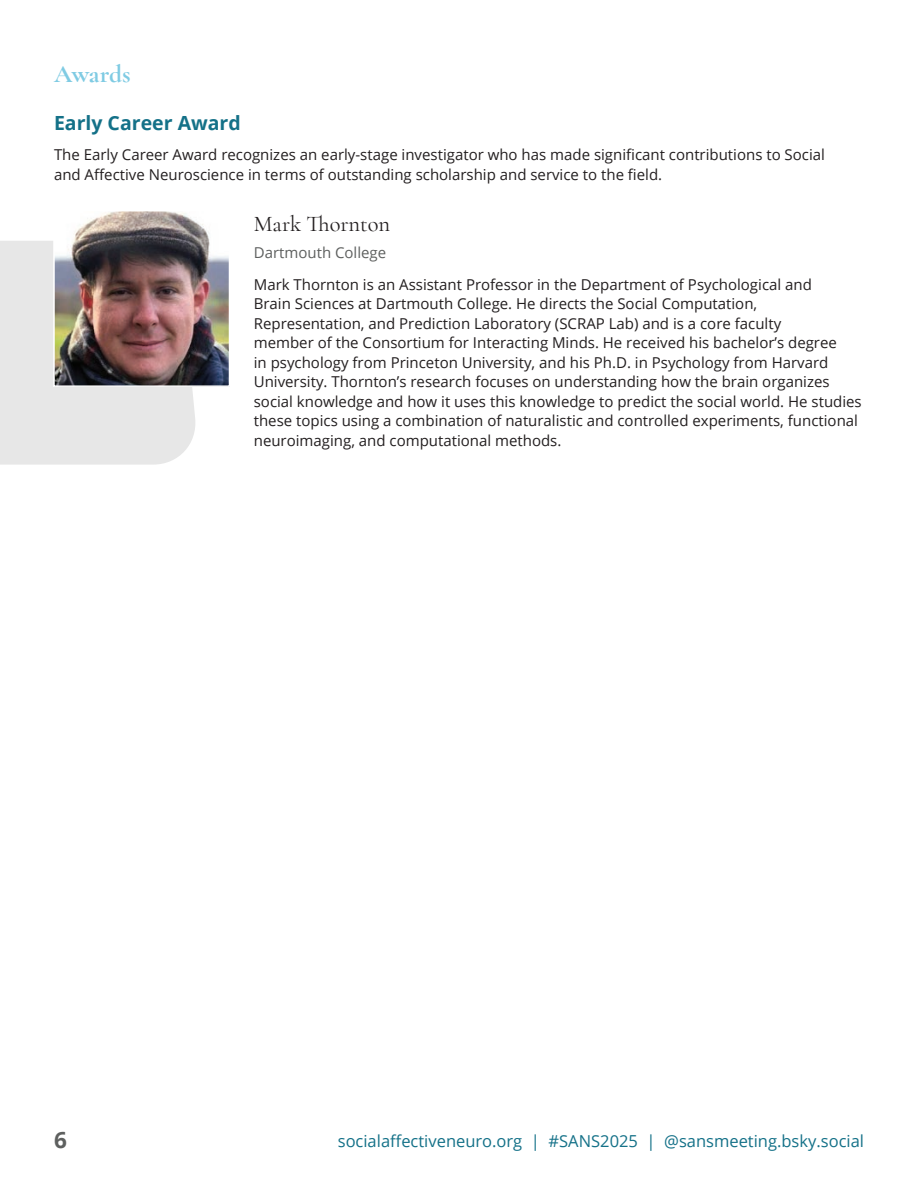
<style>
.page{position:relative;width:918px;height:1188px;background:#fff}
.page>*{position:absolute;margin:0;border:0;box-sizing:border-box;transform-origin:0 0}
.t1{font:700 25.5px "Cormorant Garamond";letter-spacing:-.01em;color:#7fcbe3}
.t2{font:22.5px "Cormorant Garamond";color:#231f20}
.t3{font:700 22.5px "Open Sans";color:#5e605f}
.t4{font:700 19.5px "Open Sans";color:#147188}
.t5{font:16.5px "Open Sans";color:#147188}
.t6{font:15px/19.5px "Open Sans";color:#231f20}
.t7{font:15px "Open Sans";color:#5e605f}
</style>
<div class="page">
<div style="left:0;top:241px;width:195px;height:224px;background:#e7e7e7"></div>
<img style="left:56px;top:213px;width:171px;height:171px">
<div style="left:53px;top:210px;width:177px;height:177px;border:2px solid #fff"></div>
<h1 class="t1" style="left:54px;top:58px;width:78px">Awards</h1>
<h3 class="t4" style="left:54px;top:109px;width:188px">Early Career Award</h3>
<p class="t6" style="left:54px;top:145px;width:773px">The Early Career Award recognizes an early-stage investigator who has made significant contributions to Social and Affective Neuroscience in terms of outstanding scholarship and service to the field.</p>
<h2 class="t2" style="left:254px;top:211px;width:138px">Mark Thornton</h2>
<p class="t7" style="left:254px;top:243px;width:134px">Dartmouth College</p>
<p class="t6" style="left:254px;top:274px;width:610px">Mark Thornton is an Assistant Professor in the Department of Psychological and<br>Brain Sciences at Dartmouth College. He directs the Social Computation, Representation, and Prediction Laboratory (SCRAP Lab) and is a core faculty<br>member of the Consortium for Interacting Minds. He received his bachelor’s degree<br>in psychology from Princeton University, and his Ph.D. in Psychology from Harvard University. Thornton’s research focuses on understanding how the brain organizes social knowledge and how it uses this knowledge to predict the social world. He studies these topics using a combination of naturalistic and controlled experiments, functional neuroimaging, and computational methods.</p>
<h2 class="t3" style="left:54px;top:1124px;width:14px">6</h2>
<p class="t5" style="left:338px;top:1130px;width:528px">socialaffectiveneuro.org | #SANS2025 | @sansmeeting.bsky.social</p>
</div>
